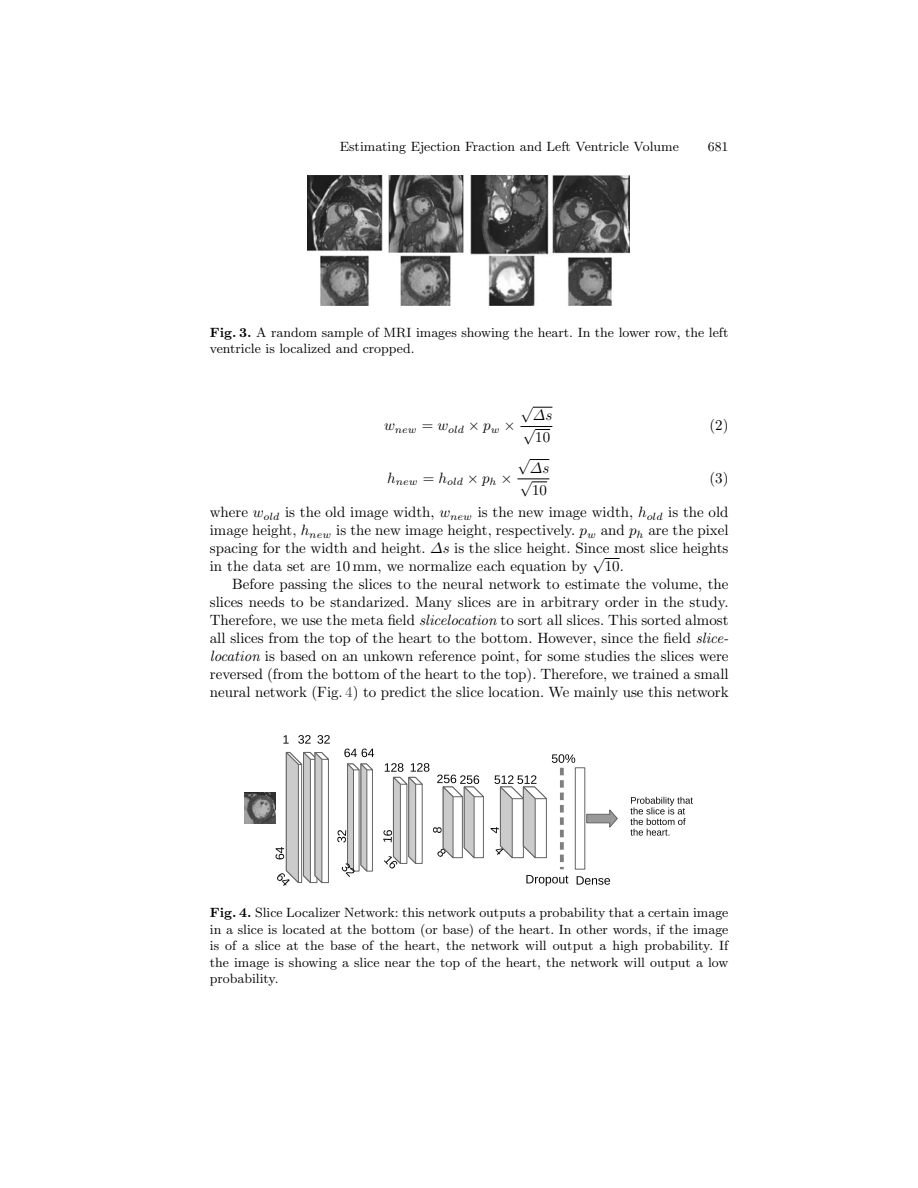
<style>
.page{position:relative;width:918px;height:1188px;background:#fff}
.page>*{position:absolute;margin:0;border:0;box-sizing:border-box;transform-origin:0 0}
.t1{font:15px/18px "CMR10";color:#000;text-align:justify}
.t2{font:15px "CMSY10";color:#000}
.t3{font:15px "CMMI10";color:#000}
.t4{font:13.5px/16.5px "CMR9";color:#000}
.t5{font:10.5px "CMMI7";color:#000}
.s1{font-family:"CMBX9"}
.s2{font-family:"CMMI10"}
.s3{font-family:"CMTI10"}
.s4{color:#474747}
</style>
<div class="page">
<img style="left:308px;top:176px;width:321px;height:129px">
<svg style="left:533px;top:407px;width:19px;height:1px"></svg>
<hr style="left:520px;top:426px;width:32px;height:1px;background:#000">
<svg style="left:535px;top:429px;width:15px;height:1px"></svg>
<svg style="left:530px;top:459px;width:19px;height:1px"></svg>
<hr style="left:517px;top:479px;width:32px;height:1px;background:#000">
<svg style="left:532px;top:482px;width:15px;height:1px"></svg>
<svg style="left:605px;top:558px;width:15px;height:1px"></svg>
<svg style="left:337px;top:763px;width:36px;height:114px"></svg>
<svg style="left:283px;top:735px;width:6px;height:9px"></svg>
<svg style="left:298px;top:735px;width:13px;height:9px"></svg>
<svg style="left:317px;top:735px;width:13px;height:9px"></svg>
<svg style="left:344px;top:749px;width:30px;height:8px"></svg>
<svg style="left:383px;top:763px;width:101px;height:106px"></svg>
<svg style="left:276px;top:752px;width:53px;height:134px"></svg>
<img style="left:244px;top:793px;width:31px;height:30px">
<svg style="left:491px;top:754px;width:127px;height:132px"></svg>
<svg style="left:630px;top:797px;width:63px;height:39px"></svg>
<p class="t4" style="left:340px;top:139px;width:341px">Estimating Ejection Fraction and Left Ventricle Volume</p>
<p class="t4" style="left:708px;top:139px;width:22px">681</p>
<p class="t4" style="left:210px;top:325px;width:520px"><span class="s1">Fig. 3.</span> A random sample of MRI images showing the heart. In the lower row, the left ventricle is localized and cropped.</p>
<p class="t5" style="left:384px;top:423px;width:133px"><sup>w</sup>new <sup>=</sup> <sup>w</sup>old <sup>×</sup> <sup>p</sup>w <sup>×</sup></p>
<p class="t2" style="left:520px;top:394px;width:14px">√</p>
<p class="t3" style="left:533px;top:409px;width:21px">Δs</p>
<p class="t2" style="left:523px;top:416px;width:14px">√</p>
<p class="t1" style="left:535px;top:429px;width:16px">10</p>
<p class="t1" style="left:709px;top:417px;width:21px">(2)</p>
<p class="t2" style="left:517px;top:446px;width:14px">√</p>
<p class="t3" style="left:530px;top:461px;width:21px">Δs</p>
<p class="t2" style="left:520px;top:468px;width:14px">√</p>
<p class="t1" style="left:532px;top:481px;width:16px">10</p>
<p class="t1" style="left:709px;top:470px;width:21px">(3)</p>
<p class="t1" style="left:210px;top:504px;width:520px">where <span class="s2">w</span><sub>old</sub> is the old image width, <span class="s2">w</span><sub>new</sub> is the new image width, <span class="s2">h</span><sub>old</sub> is the old image height, <span class="s2">h</span><sub>new</sub> is the new image height, respectively. <span class="s2">p</span><sub>w</sub> and <span class="s2">p</span><sub>h</sub> are the pixel spacing for the width and height. <span class="s2">Δs</span> is the slice height. Since most slice heights in the data set are 10 mm, we normalize each equation by</p>
<p class="t5" style="left:387px;top:475px;width:127px"><sup>h</sup>new <sup>=</sup> <sup>h</sup>old <sup>×</sup> <sup>p</sup>h <sup>×</sup></p>
<p class="t2" style="left:592px;top:545px;width:14px">√</p>
<p class="t1" style="left:605px;top:558px;width:21px">10.</p>
<p class="t1" style="left:232px;top:576px;width:498px">Before passing the slices to the neural network to estimate the volume, the</p>
<p class="t1" style="left:210px;top:594px;width:520px">slices needs to be standarized. Many slices are in arbitrary order in the study.</p>
<p class="t1" style="left:210px;top:612px;width:520px">Therefore, we use the meta field <span class="s3">slicelocation</span> to sort all slices. This sorted almost</p>
<p class="t1" style="left:210px;top:630px;width:520px">all slices from the top of the heart to the bottom. However, since the field <span class="s3">slice-</span></p>
<p class="t1" style="left:210px;top:648px;width:520px"><span class="s3">location</span> is based on an unkown reference point, for some studies the slices were</p>
<p class="t1" style="left:210px;top:666px;width:520px">reversed (from the bottom of the heart to the top). Therefore, we trained a small</p>
<p class="t1" style="left:210px;top:684px;width:520px">neural network (Fig. <span class="s4">4</span>) to predict the slice location. We mainly use this network</p>
<p class="t4" style="left:210px;top:905px;width:520px;text-align:justify"><span class="s1">Fig. 4.</span> Slice Localizer Network: this network outputs a probability that a certain image in a slice is located at the bottom (or base) of the heart. In other words, if the image is of a slice at the base of the heart, the network will output a high probability. If the image is showing a slice near the top of the heart, the network will output a low probability.</p>
</div>
